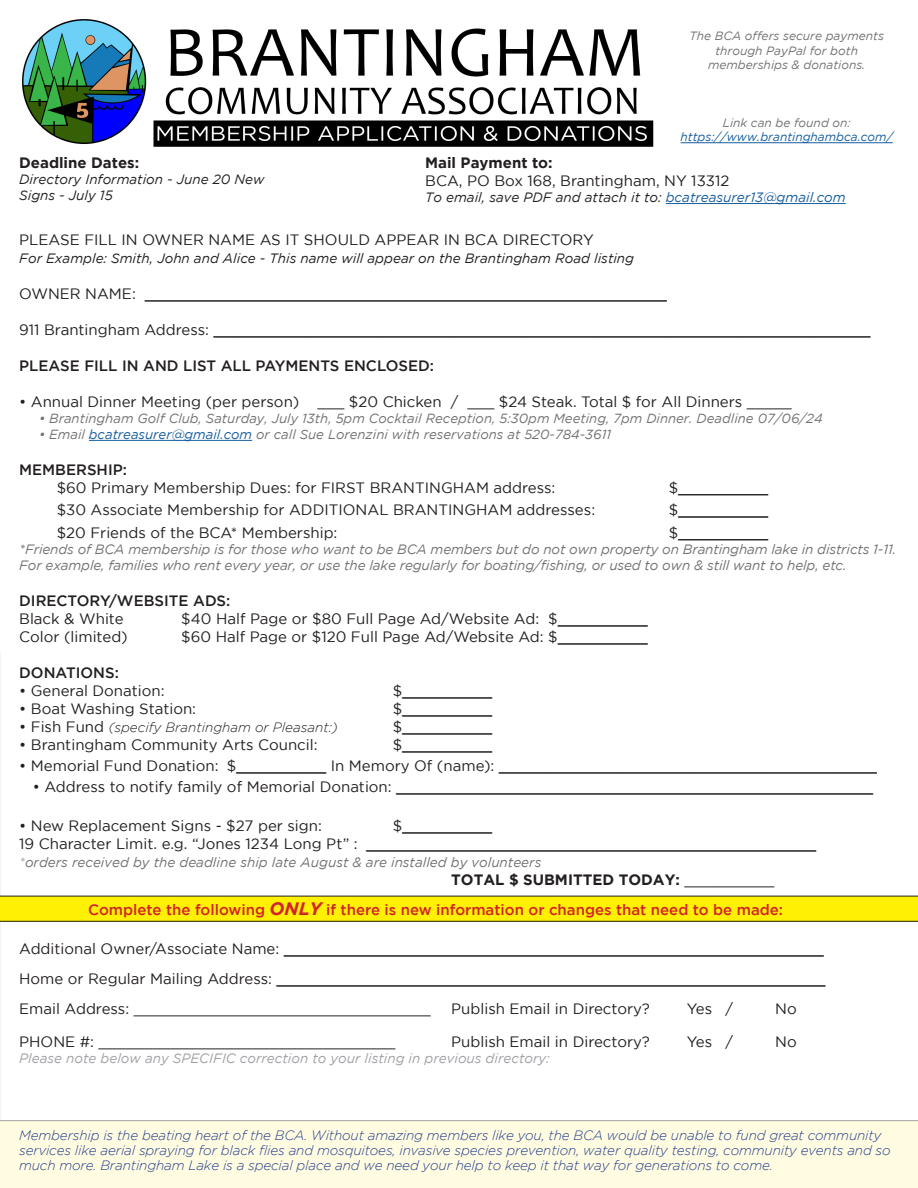
<style>
.page{position:relative;width:918px;height:1188px;background:#fff}
.page>*{position:absolute;margin:0;border:0;box-sizing:border-box;transform-origin:0 0}
.t1{font:15px "Gotham";color:#231f20}
.t2{font:500 15px "Gotham";color:#231f20}
.t3{font:500 15px "Gotham";color:#d1232a}
.t4{font:700 15px "Gotham";color:#231f20}
.t5{font:italic 300 13.5px/15px "Gotham";letter-spacing:-.01em;color:#253f8e}
.t6{font:italic 13.5px/16.2px "Gotham";letter-spacing:-.01em;color:#717275}
.t7{font:italic 13.5px/16.2px "Gotham";color:#231f20}
.t8{font:italic 13.5px "Gotham";color:#a0a1a5}
.t9{font:italic 300 13.5px "Gotham";color:#231f20}
.t10{font:italic 13.2px "Gotham";color:#717275}
.t11{font:italic 12px/14.4px "Gotham";color:#717275;text-align:center}
.t12{font:italic 12px "Gotham";color:#175d9e}
.s1{color:#175d9e}
.s2{font-weight:400;font-style:normal;font-size:15px}
.s3{color:#a0a1a5}
.s4{font-weight:400}
.s5{font-weight:700;font-style:italic;font-size:18px}
</style>
<div class="page">
<img style="left:22px;top:19px;width:632px;height:128px">
<hr style="left:681px;top:142px;width:212px;height:1px;background:#175d9e">
<hr style="left:666px;top:203px;width:180px;height:1px;background:#175d9e">
<hr style="left:145px;top:301px;width:522px;height:1px;background:#231f20">
<hr style="left:214px;top:337px;width:657px;height:1px;background:#231f20">
<hr style="left:89px;top:440px;width:163px;height:1px;background:#175d9e">
<hr style="left:678px;top:494px;width:90px;height:1px;background:#231f20">
<hr style="left:678px;top:517px;width:90px;height:1px;background:#231f20">
<hr style="left:678px;top:539px;width:90px;height:1px;background:#231f20">
<hr style="left:558px;top:626px;width:90px;height:1px;background:#231f20">
<hr style="left:558px;top:644px;width:90px;height:1px;background:#231f20">
<svg style="left:0;top:654px;width:918px;height:534px"></svg>
<p class="t11" style="left:689px;top:29px;width:196px">The BCA offers secure payments through PayPal for both</p>
<p class="t11" style="left:708px;top:58px;width:159px">memberships &amp; donations.</p>
<p class="t11" style="left:723px;top:115px;width:129px">Link can be found on:</p>
<p class="t12" style="left:681px;top:130px;width:214px">https://www.brantinghambca.com/</p>
<p class="t4" style="left:19px;top:154px;width:122px">Deadline Dates:</p>
<p class="t7" style="left:19px;top:171px;width:247px">Directory Information - June 20 New<br>Signs - July 15</p>
<p class="t4" style="left:425px;top:154px;width:129px">Mail Payment to:</p>
<p class="t1" style="left:425px;top:172px;width:306px">BCA, PO Box 168, Brantingham, NY 13312</p>
<p class="t7" style="left:425px;top:189px;width:422px">To email, save PDF and attach it to: <span class="s1">bcatreasurer13@gmail.com</span></p>
<p class="t1" style="left:19px;top:231px;width:576px">PLEASE FILL IN OWNER NAME AS IT SHOULD APPEAR IN BCA DIRECTORY</p>
<p class="t7" style="left:19px;top:250px;width:616px">For Example: Smith, John and Alice - This name will appear on the Brantingham Road listing</p>
<p class="t1" style="left:19px;top:285px;width:649px">OWNER NAME: __________________________________________________________</p>
<p class="t1" style="left:19px;top:321px;width:853px">911 Brantingham Address: _________________________________________________________________________</p>
<p class="t2" style="left:19px;top:357px;width:416px">PLEASE FILL IN AND LIST ALL PAYMENTS ENCLOSED:</p>
<p class="t1" style="left:19px;top:393px;width:774px">• Annual Dinner Meeting (per person) ___ $20 Chicken / ___ $24 Steak. Total $ for All Dinners _____</p>
<p class="t10" style="left:39px;top:411px;width:785px">• Brantingham Golf Club, Saturday, July 13th, 5pm Cocktail Reception, 5:30pm Meeting, 7pm Dinner. Deadline 07/06/24</p>
<p class="t10" style="left:39px;top:427px;width:574px">• Email <span class="s1">bcatreasurer@gmail.com</span> or call Sue Lorenzini with reservations at 520-784-3611</p>
<p class="t2" style="left:19px;top:461px;width:109px">MEMBERSHIP:</p>
<p class="t1" style="left:57px;top:479px;width:500px">$60 Primary Membership Dues: for FIRST BRANTINGHAM address:</p>
<p class="t1" style="left:669px;top:479px;width:101px">$__________</p>
<p class="t1" style="left:57px;top:502px;width:540px">$30 Associate Membership for ADDITIONAL BRANTINGHAM addresses:</p>
<p class="t1" style="left:669px;top:502px;width:101px">$__________</p>
<p class="t1" style="left:57px;top:524px;width:282px">$20 Friends of the BCA* Membership:</p>
<p class="t1" style="left:669px;top:524px;width:101px">$__________</p>
<p class="t6" style="left:19px;top:541px;width:879px">*Friends of BCA membership is for those who want to be BCA members but do not own property on Brantingham lake in districts 1-11.<br>For example, families who rent every year, or use the lake regularly for boating/fishing, or used to own &amp; still want to help, etc.</p>
<p class="t2" style="left:19px;top:592px;width:213px">DIRECTORY/WEBSITE ADS:</p>
<p class="t1" style="left:19px;top:610px;width:106px">Black &amp; White</p>
<p class="t1" style="left:181px;top:610px;width:468px">$40 Half Page or $80 Full Page Ad/Website Ad: $__________</p>
<p class="t1" style="left:19px;top:628px;width:110px">Color (limited)</p>
<p class="t1" style="left:181px;top:628px;width:468px">$60 Half Page or $120 Full Page Ad/Website Ad: $__________</p>
<p class="t2" style="left:19px;top:664px;width:101px">DONATIONS:</p>
<p class="t1" style="left:19px;top:682px;width:147px">• General Donation:</p>
<p class="t1" style="left:393px;top:682px;width:101px">$__________</p>
<p class="t1" style="left:19px;top:700px;width:178px">• Boat Washing Station:</p>
<p class="t1" style="left:393px;top:700px;width:101px">$__________</p>
<p class="t9" style="left:19px;top:720px;width:320px"><span class="s2">• Fish Fund</span> (specify Brantingham or Pleasant:)</p>
<p class="t1" style="left:393px;top:718px;width:101px">$__________</p>
<p class="t1" style="left:19px;top:736px;width:300px">• Brantingham Community Arts Council:</p>
<p class="t1" style="left:393px;top:736px;width:101px">$__________</p>
<p class="t1" style="left:19px;top:757px;width:859px">• Memorial Fund Donation: $__________ In Memory Of (name): __________________________________________</p>
<p class="t1" style="left:33px;top:778px;width:842px">• Address to notify family of Memorial Donation: _____________________________________________________</p>
<p class="t1" style="left:19px;top:817px;width:304px">• New Replacement Signs - $27 per sign:</p>
<p class="t1" style="left:393px;top:817px;width:101px">$__________</p>
<p class="t1" style="left:19px;top:835px;width:799px">19 Character Limit. e.g. “Jones 1234 Long Pt” : __________________________________________________</p>
<p class="t6" style="left:19px;top:854px;width:524px"><span class="s3">*</span>orders received by the deadline ship late August &amp; are installed by volunteers</p>
<p class="t4" style="left:451px;top:871px;width:325px">TOTAL $ SUBMITTED TODAY: <span class="s4">__________</span></p>
<p class="t3" style="left:88px;top:901px;width:696px">Complete the following <span class="s5">ONLY</span> if there is new information or changes that need to be made:</p>
<p class="t1" style="left:19px;top:940px;width:806px">Additional Owner/Associate Name: ____________________________________________________________</p>
<p class="t1" style="left:19px;top:970px;width:808px">Home or Regular Mailing Address: _____________________________________________________________</p>
<p class="t1" style="left:19px;top:1000px;width:413px">Email Address: _________________________________</p>
<p class="t1" style="left:451px;top:1000px;width:200px">Publish Email in Directory?</p>
<p class="t1" style="left:687px;top:1000px;width:48px">Yes /</p>
<p class="t1" style="left:775px;top:1000px;width:23px">No</p>
<p class="t1" style="left:19px;top:1033px;width:378px">PHONE #: _________________________________</p>
<p class="t1" style="left:451px;top:1033px;width:200px">Publish Email in Directory?</p>
<p class="t1" style="left:687px;top:1033px;width:48px">Yes /</p>
<p class="t1" style="left:775px;top:1033px;width:23px">No</p>
<p class="t8" style="left:19px;top:1051px;width:532px">Please note below any SPECIFIC correction to your listing in previous directory:</p>
<p class="t5" style="left:19px;top:1127px;width:873px">Membership is the beating heart of the BCA. Without amazing members like you, the BCA would be unable to fund great community services like aerial spraying for black flies and mosquitoes, invasive species prevention, water quality testing, community events and so much more. Brantingham Lake is a special place and we need your help to keep it that way for generations to come.</p>
</div>
